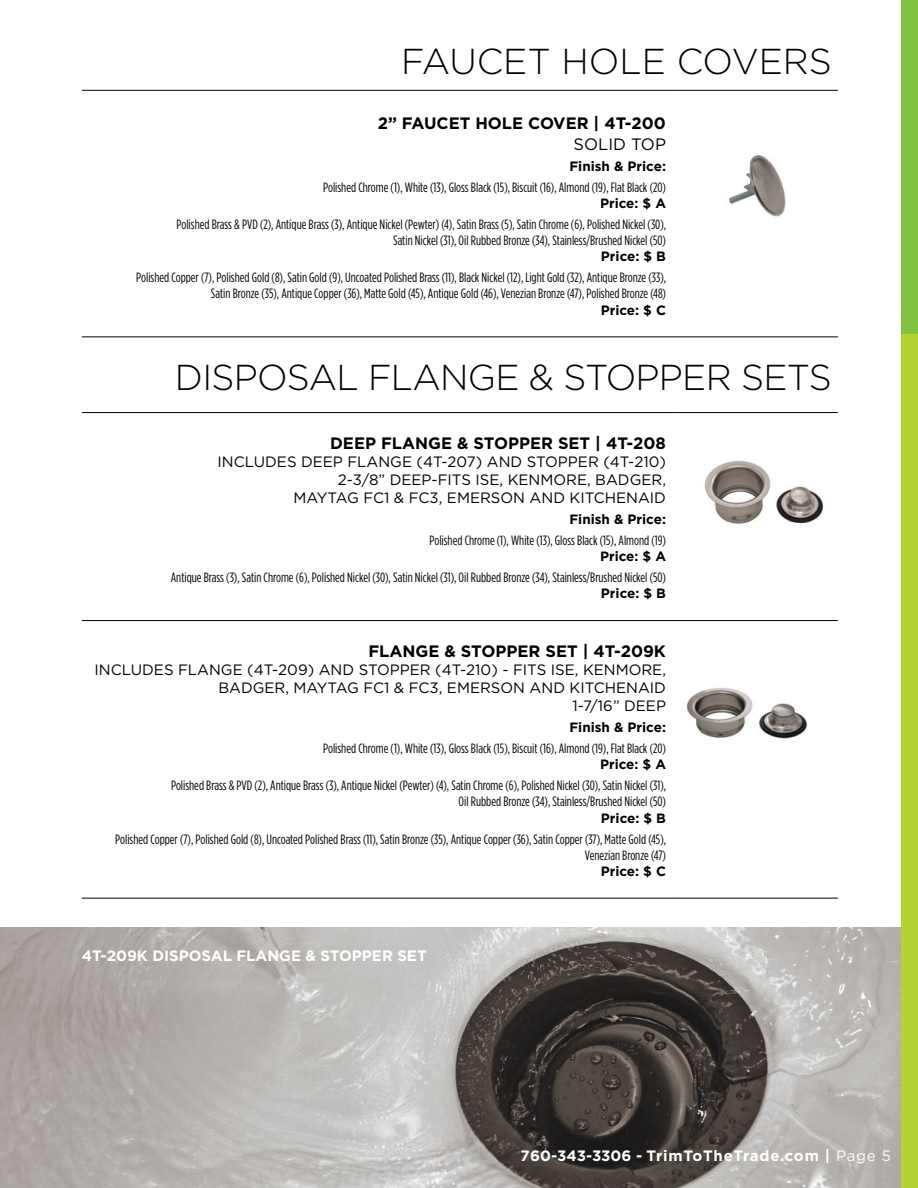
<style>
.page{position:relative;width:918px;height:1188px;background:#fff}
.page>*{position:absolute;margin:0;border:0;box-sizing:border-box;transform-origin:0 0}
.t1{font:300 36px "Gotham HTF";letter-spacing:-.02em;color:#000}
.t2{font:300 36px "Gotham HTF";color:#000}
.t3{font:700 16.5px "Gotham HTF";color:#000}
.t4{font:16.5px "Gotham HTF";color:#000}
.t5{font:15px/18px "Gotham HTF";color:#000;text-align:right}
.t6{font:700 15px "Gotham HTF";letter-spacing:.03em;color:#fff}
.t7{font:700 15px "Gotham HTF";color:#fff}
.t8{font:condensed 13.5px/16.2px "Gotham HTF";color:#000;text-align:right}
.t9{font:700 13.5px "Gotham HTF";color:#000}
.s1{font-weight:400}
</style>
<div class="page">
<img style="left:0;top:927px;width:902px;height:261px">
<hr style="left:82px;top:620px;width:590px;height:1px;background:#000">
<hr style="left:672px;top:620px;width:166px;height:1px;background:#000">
<hr style="left:82px;top:898px;width:590px;height:1px;background:#000">
<hr style="left:672px;top:898px;width:166px;height:1px;background:#000">
<hr style="left:82px;top:90px;width:590px;height:1px;background:#000">
<hr style="left:672px;top:90px;width:166px;height:1px;background:#000">
<hr style="left:82px;top:337px;width:590px;height:1px;background:#000">
<hr style="left:672px;top:337px;width:166px;height:1px;background:#000">
<hr style="left:82px;top:412px;width:590px;height:1px;background:#000">
<hr style="left:672px;top:412px;width:166px;height:1px;background:#000">
<img style="left:728px;top:155px;width:58px;height:62px">
<img style="left:704px;top:460px;width:119px;height:64px">
<img style="left:687px;top:688px;width:120px;height:51px">
<div style="left:902px;top:301px;width:16px;height:887px;background:#b6d334"></div>
<div style="left:902px;top:0;width:16px;height:334px;background:#80c342"></div>
<h1 class="t2" style="left:401px;top:41px;width:432px">FAUCET HOLE COVERS</h1>
<p class="t3" style="left:378px;top:113px;width:290px">2” FAUCET HOLE COVER | 4T-200</p>
<p class="t4" style="left:574px;top:135px;width:94px">SOLID TOP</p>
<p class="t9" style="left:569px;top:158px;width:98px">Finish &amp; Price:</p>
<p class="t8" style="left:323px;top:179px;width:344px">Polished Chrome (1), White (13), Gloss Black (15), Biscuit (16), Almond (19), Flat Black (20)</p>
<p class="t9" style="left:600px;top:195px;width:68px">Price: $ A</p>
<p class="t8" style="left:176px;top:216px;width:491px">Polished Brass &amp; PVD (2), Antique Brass (3), Antique Nickel (Pewter) (4), Satin Brass (5), Satin Chrome (6), Polished Nickel (30),<br>Satin Nickel (31), Oil Rubbed Bronze (34), Stainless/Brushed Nickel (50)</p>
<p class="t9" style="left:601px;top:249px;width:67px">Price: $ B</p>
<p class="t8" style="left:136px;top:269px;width:531px">Polished Copper (7), Polished Gold (8), Satin Gold (9), Uncoated Polished Brass (11), Black Nickel (12), Light Gold (32), Antique Bronze (33),<br>Satin Bronze (35), Antique Copper (36), Matte Gold (45), Antique Gold (46), Venezian Bronze (47), Polished Bronze (48)</p>
<p class="t9" style="left:601px;top:302px;width:67px">Price: $ C</p>
<h1 class="t1" style="left:175px;top:358px;width:658px">DISPOSAL FLANGE &amp; STOPPER SETS</h1>
<p class="t3" style="left:330px;top:434px;width:337px">DEEP FLANGE &amp; STOPPER SET | 4T-208</p>
<p class="t5" style="left:218px;top:452px;width:450px">INCLUDES DEEP FLANGE (4T-207) AND STOPPER (4T-210)<br>2-3/8” DEEP-FITS ISE, KENMORE, BADGER,<br>MAYTAG FC1 &amp; FC3, EMERSON AND KITCHENAID</p>
<p class="t9" style="left:569px;top:511px;width:98px">Finish &amp; Price:</p>
<p class="t8" style="left:429px;top:532px;width:238px">Polished Chrome (1), White (13), Gloss Black (15), Almond (19)</p>
<p class="t9" style="left:600px;top:549px;width:68px">Price: $ A</p>
<p class="t8" style="left:171px;top:569px;width:497px">Antique Brass (3), Satin Chrome (6), Polished Nickel (30), Satin Nickel (31), Oil Rubbed Bronze (34), Stainless/Brushed Nickel (50)</p>
<p class="t9" style="left:601px;top:586px;width:67px">Price: $ B</p>
<p class="t3" style="left:368px;top:642px;width:299px">FLANGE &amp; STOPPER SET | 4T-209K</p>
<p class="t5" style="left:95px;top:660px;width:573px">INCLUDES FLANGE (4T-209) AND STOPPER (4T-210) - FITS ISE, KENMORE,<br>BADGER, MAYTAG FC1 &amp; FC3, EMERSON AND KITCHENAID<br>1-7/16” DEEP</p>
<p class="t9" style="left:569px;top:719px;width:98px">Finish &amp; Price:</p>
<p class="t8" style="left:323px;top:740px;width:344px">Polished Chrome (1), White (13), Gloss Black (15), Biscuit (16), Almond (19), Flat Black (20)</p>
<p class="t9" style="left:600px;top:757px;width:68px">Price: $ A</p>
<p class="t8" style="left:171px;top:777px;width:497px">Polished Brass &amp; PVD (2), Antique Brass (3), Antique Nickel (Pewter) (4), Satin Chrome (6), Polished Nickel (30), Satin Nickel (31),<br>Oil Rubbed Bronze (34), Stainless/Brushed Nickel (50)</p>
<p class="t9" style="left:601px;top:810px;width:67px">Price: $ B</p>
<p class="t8" style="left:115px;top:831px;width:552px">Polished Copper (7), Polished Gold (8), Uncoated Polished Brass (11), Satin Bronze (35), Antique Copper (36), Satin Copper (37), Matte Gold (45),<br>Venezian Bronze (47)</p>
<p class="t9" style="left:601px;top:863px;width:67px">Price: $ C</p>
<p class="t7" style="left:82px;top:947px;width:346px">4T-209K DISPOSAL FLANGE &amp; STOPPER SET</p>
<p class="t6" style="left:520px;top:1147px;width:372px">760-343-3306 - TrimToTheTrade.com | <span class="s1">Page 5</span></p>
</div>
